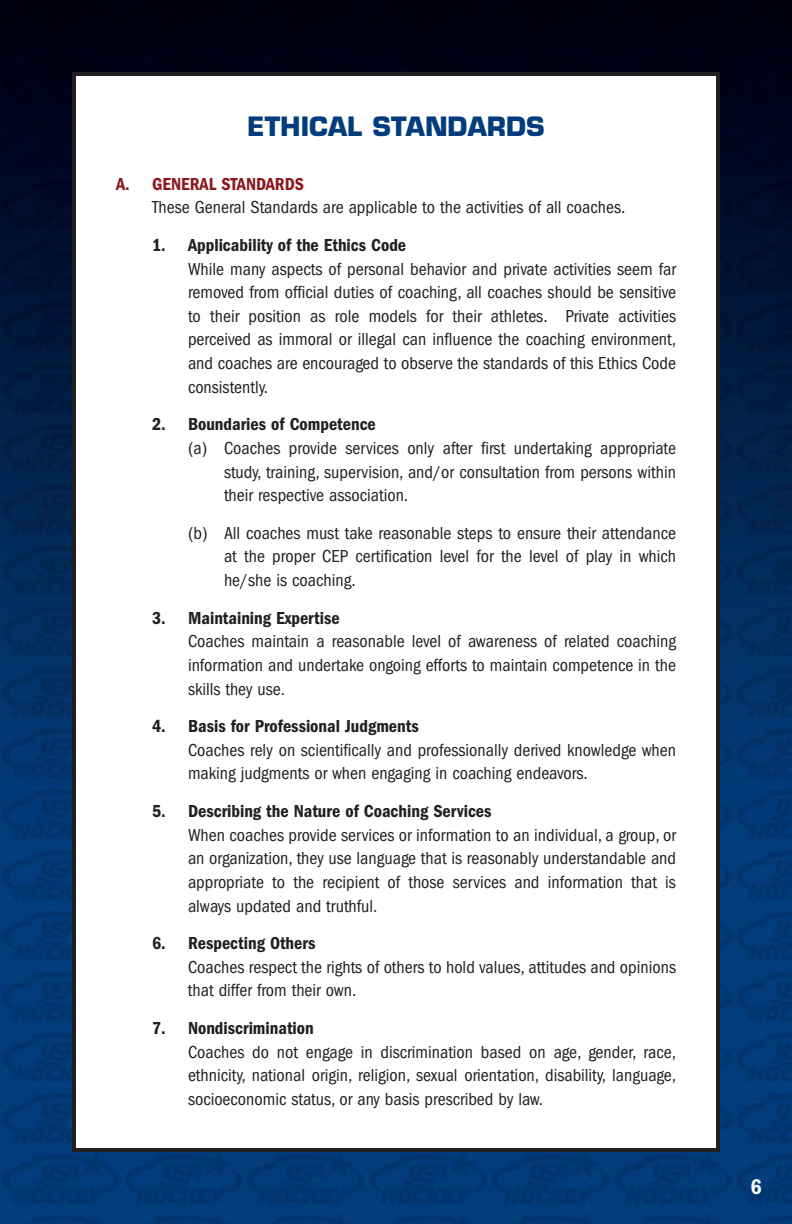
<style>
.page{position:relative;width:792px;height:1224px;background:#fff}
.page>*{position:absolute;margin:0;border:0;box-sizing:border-box;transform-origin:0 0}
.t1{font:700 26px "Eurostile";color:#013d7d}
.t2{font:600 condensed 22px "Franklin Gothic";color:#fff}
.t3{font:condensed 18px/23.6px "Franklin Gothic";color:#231f20;text-align:justify}
.t4{font:600 condensed 18px "Franklin Gothic";color:#231f20}
.t5{font:600 condensed 18px "Franklin Gothic";color:#8c181b}
</style>
<div class="page">
<img style="left:0;top:0;width:792px;height:1224px">
<div style="left:74px;top:74px;width:644px;height:1076px;background:#fff"></div>
<div style="left:72px;top:72px;width:648px;height:1080px;border:4px solid #231f20"></div>
<h1 class="t1" style="left:247px;top:116px;width:299px">ETHICAL STANDARDS</h1>
<p class="t5" style="left:116px;top:178px;width:190px">A. GENERAL STANDARDS</p>
<p class="t3" style="left:152px;top:197px;width:475px">These General Standards are applicable to the activities of all coaches.</p>
<p class="t4" style="left:152px;top:239px;width:256px">1. Applicability of the Ethics Code</p>
<p class="t3" style="left:188px;top:259px;width:490px">While many aspects of personal behavior and private activities seem far removed from official duties of coaching, all coaches should be sensitive to their position as role models for their athletes. Private activities perceived as immoral or illegal can influence the coaching environment, and coaches are encouraged to observe the standards of this Ethics Code consistently.</p>
<p class="t4" style="left:152px;top:418px;width:225px">2. Boundaries of Competence</p>
<p class="t3" style="left:224px;top:438px;width:454px;text-indent:-36px">(a) Coaches provide services only after first undertaking appropriate study, training, supervision, and/or consultation from persons within their respective association.</p>
<p class="t3" style="left:224px;top:523px;width:454px;text-indent:-36px">(b) All coaches must take reasonable steps to ensure their attendance at the proper CEP certification level for the level of play in which he/she is coaching.</p>
<p class="t4" style="left:152px;top:612px;width:189px">3. Maintaining Expertise</p>
<p class="t3" style="left:188px;top:631px;width:490px">Coaches maintain a reasonable level of awareness of related coaching information and undertake ongoing efforts to maintain competence in the skills they use.</p>
<p class="t4" style="left:152px;top:720px;width:268px">4. Basis for Professional Judgments</p>
<p class="t3" style="left:188px;top:740px;width:490px">Coaches rely on scientifically and professionally derived knowledge when making judgments or when engaging in coaching endeavors.</p>
<p class="t4" style="left:152px;top:805px;width:341px">5. Describing the Nature of Coaching Services</p>
<p class="t3" style="left:188px;top:825px;width:490px">When coaches provide services or information to an individual, a group, or an organization, they use language that is reasonably understandable and appropriate to the recipient of those services and information that is always updated and truthful.</p>
<p class="t4" style="left:152px;top:937px;width:165px">6. Respecting Others</p>
<p class="t3" style="left:188px;top:957px;width:490px">Coaches respect the rights of others to hold values, attitudes and opinions that differ from their own.</p>
<p class="t4" style="left:152px;top:1022px;width:163px">7. Nondiscrimination</p>
<p class="t3" style="left:188px;top:1042px;width:490px">Coaches do not engage in discrimination based on age, gender, race, ethnicity, national origin, religion, sexual orientation, disability, language, socioeconomic status, or any basis prescribed by law.</p>
<p class="t2" style="left:750px;top:1179px;width:13px">6</p>
</div>
